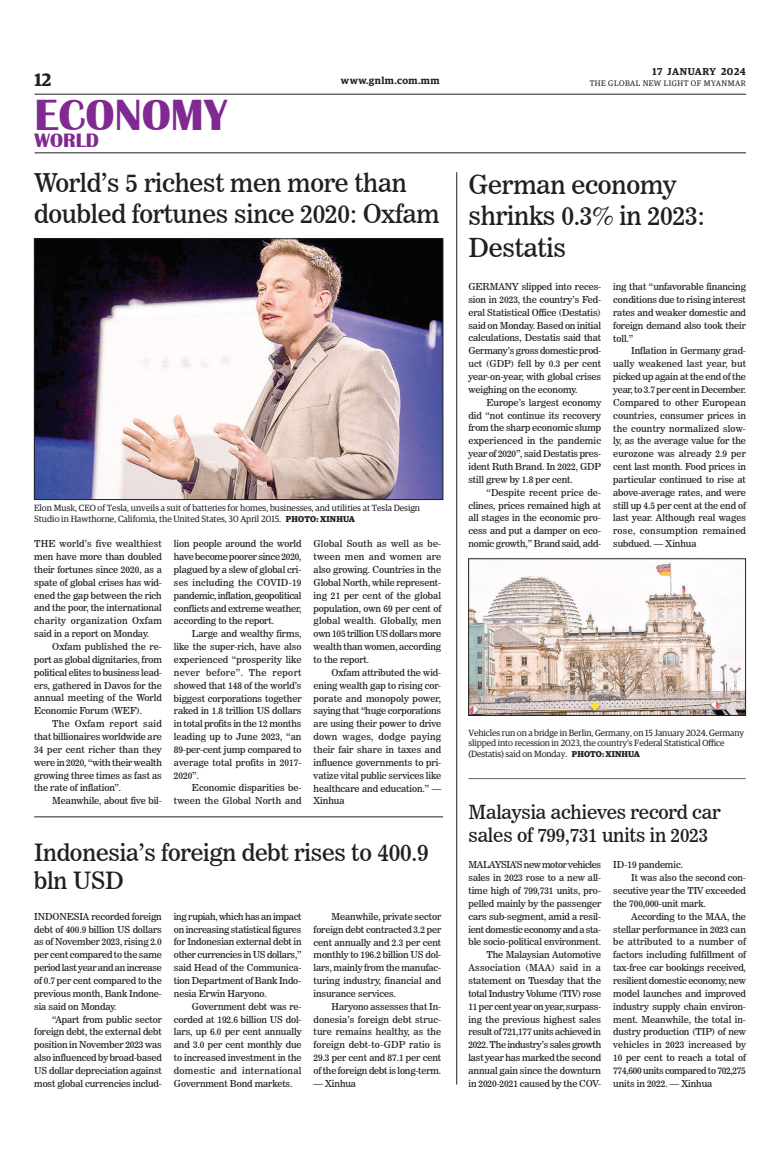
<style>
.page{position:relative;width:773px;height:1152px;background:#fff}
.page>*{position:absolute;margin:0;border:0;box-sizing:border-box;transform-origin:0 0}
.t1{font:700 45px "Britannic";color:#802990}
._2_Clm_Head{font:26px/31.2px "News 706 BT Roman C";letter-spacing:-.01em;color:#231f20}
._2_Clm_Head-2{font:25.7px/30.9px "News 706 BT Roman C";letter-spacing:-.01em;color:#231f20}
._2_Clm_Head-3{font:23.7px/28.4px "News 706 BT Roman C";letter-spacing:-.01em;color:#231f20}
.t2{font:700 20px "Britannic";color:#802990}
._2_Clm_Head-4{font:19.3px/23.2px "News 706 BT Roman C";letter-spacing:-.01em;color:#231f20}
.t3{font:600 18px "Guardian Egyp";color:#231f20}
.t4{font:600 10px "Guardian Egyp";letter-spacing:.045em;color:#231f20}
._2nd_Body{font:9.5px/12.9px "News 706 BT Roman C";letter-spacing:-.01em;color:#231f20;text-align:justify}
.Normal_Para{font:9.5px/12.9px "News 706 BT Roman C";letter-spacing:-.01em;color:#231f20;text-align:justify}
.t5{font:9px/10.8px "Guardian Egyp";color:#231f20}
.t6{font:8px "Guardian Egyp";letter-spacing:.06em;color:#231f20}
.s1{font-weight:700;font-size:8.5px}
</style>
<div class="page">
<hr style="left:35px;top:94px;width:711px;height:1px;background:#231f20">
<hr style="left:35px;top:152px;width:711px;height:1px;background:#231f20">
<img style="left:470px;top:562px;width:273px;height:152px">
<div style="left:468px;top:559px;width:277px;height:157px;border:1px solid #231f20"></div>
<hr style="left:456px;top:172px;width:1px;height:913px;background:#231f20">
<img style="left:36px;top:241px;width:405px;height:257px">
<div style="left:34px;top:239px;width:409px;height:261px;border:1px solid #231f20"></div>
<hr style="left:34px;top:817px;width:409px;height:1px;background:#231f20">
<hr style="left:468px;top:778px;width:277px;height:1px;background:#231f20">
<h3 class="t3" style="left:35px;top:67px;width:18px">12</h3>
<h1 class="t1" style="left:35px;top:89px;width:194px">ECONOMY</h1>
<h3 class="t2" style="left:35px;top:129px;width:66px">WORLD</h3>
<p class="t4" style="left:652px;top:64px;width:95px">17 JANUARY 2024</p>
<p class="t4" style="left:341px;top:73px;width:100px">www.gnlm.com.mm</p>
<p class="t6" style="left:589px;top:78px;width:158px">THE GLOBAL NEW LIGHT OF MYANMAR</p>
<p class="_2_Clm_Head-2" style="left:34px;top:167px;width:407px">World’s 5 richest men more than doubled fortunes since 2020: Oxfam</p>
<p class="t5" style="left:34px;top:502px;width:387px">Elon Musk, CEO of Tesla, unveils a suit of batteries for homes, businesses, and utilities at Tesla Design<br>Studio in Hawthorne, California, the United States, 30 April 2015. <span class="s1">PHOTO: XINHUA</span></p>
<p class="Normal_Para" style="left:34px;top:537px;width:129px">THE world’s five wealthiest men have more than doubled their fortunes since 2020, as a spate of global crises has wid&shy;ened the gap between the rich and the poor, the international charity organization Oxfam said in a report on Monday.</p>
<p class="_2nd_Body" style="left:34px;top:640px;width:129px;text-indent:18px">Oxfam published the re&shy;port as global dignitaries, from political elites to business lead&shy;ers, gathered in Davos for the annual meeting of the World Economic Forum (WEF).</p>
<p class="_2nd_Body" style="left:34px;top:717px;width:129px;text-indent:18px">The Oxfam report said that billionaires worldwide are 34 per cent richer than they were in 2020, “with their wealth growing three times as fast as the rate of inflation”.</p>
<p class="_2nd_Body" style="left:52px;top:794px;width:111px">Meanwhile, about five bil-</p>
<p class="_2nd_Body" style="left:174px;top:537px;width:129px">lion people around the world have become poorer since 2020, plagued by a slew of global cri&shy;ses including the COVID-19 pandemic, inflation, geopolitical conflicts and extreme weather, according to the report.</p>
<p class="_2nd_Body" style="left:174px;top:627px;width:129px;text-indent:18px">Large and wealthy firms, like the super-rich, have also experienced “prosperity like never before”. The report showed that 148 of the world’s biggest corporations together raked in 1.8 trillion US dollars in total profits in the 12 months leading up to June 2023, “an 89-per-cent jump compared to average total profits in 2017- 2020”.</p>
<p class="_2nd_Body" style="left:174px;top:782px;width:129px;text-align:right">Economic disparities be&shy;tween the Global North and</p>
<p class="_2nd_Body" style="left:313px;top:537px;width:129px">Global South as well as be&shy;tween men and women are also growing. Countries in the Global North, while represent&shy;ing 21 per cent of the global population, own 69 per cent of global wealth. Globally, men own 105 trillion US dollars more wealth than women, according to the report.</p>
<p class="_2nd_Body" style="left:313px;top:666px;width:129px;text-indent:18px">Oxfam attributed the wid&shy;ening wealth gap to rising cor&shy;porate and monopoly power, saying that “huge corporations are using their power to drive down wages, dodge paying their fair share in taxes and influence governments to pri&shy;vatize vital public services like healthcare and education.” — Xinhua</p>
<p class="_2_Clm_Head-3" style="left:34px;top:838px;width:396px">Indonesia’s foreign debt rises to 400.9 bln USD</p>
<p class="Normal_Para" style="left:34px;top:910px;width:129px">INDONESIA recorded foreign debt of 400.9 billion US dollars as of November 2023, rising 2.0 per cent compared to the same period last year and an increase of 0.7 per cent compared to the previous month, Bank Indone&shy;sia said on Monday.</p>
<p class="_2nd_Body" style="left:34px;top:1013px;width:129px;text-indent:18px">“Apart from public sector foreign debt, the external debt position in November 2023 was also influenced by broad-based US dollar depreciation against most global currencies includ-</p>
<p class="_2nd_Body" style="left:174px;top:910px;width:129px">ing rupiah, which has an impact on increasing statistical figures for Indonesian external debt in other currencies in US dollars,” said Head of the Communica&shy;tion Department of Bank Indo&shy;nesia Erwin Haryono.</p>
<p class="_2nd_Body" style="left:174px;top:1000px;width:129px;text-indent:18px">Government debt was re&shy;corded at 192.6 billion US dol&shy;lars, up 6.0 per cent annually and 3.0 per cent monthly due to increased investment in the domestic and international Government Bond markets.</p>
<p class="_2nd_Body" style="left:313px;top:910px;width:129px;text-indent:18px">Meanwhile, private sector foreign debt contracted 3.2 per cent annually and 2.3 per cent monthly to 196.2 billion US dol&shy;lars, mainly from the manufac&shy;turing industry, financial and insurance services.</p>
<p class="_2nd_Body" style="left:313px;top:1000px;width:129px;text-indent:18px">Haryono assesses that In&shy;donesia’s foreign debt struc&shy;ture remains healthy, as the foreign debt-to-GDP ratio is 29.3 per cent and 87.1 per cent of the foreign debt is long-term.</p>
<p class="_2nd_Body" style="left:313px;top:1077px;width:44px">— Xinhua</p>
<p class="_2_Clm_Head" style="left:468px;top:169px;width:238px">German economy shrinks 0.3% in 2023:<br>Destatis</p>
<p class="Normal_Para" style="left:468px;top:280px;width:134px">GERMANY slipped into reces&shy;sion in 2023, the country’s Fed&shy;eral Statistical Office (Destatis) said on Monday. Based on initial calculations, Destatis said that Germany’s gross domestic prod&shy;uct (GDP) fell by 0.3 per cent year-on-year, with global crises weighing on the economy.</p>
<p class="_2nd_Body" style="left:468px;top:396px;width:134px;text-indent:18px">Europe’s largest economy did “not continue its recovery from the sharp economic slump experienced in the pandemic year of 2020”, said Destatis pres&shy;ident Ruth Brand. In 2022, GDP still grew by 1.8 per cent.</p>
<p class="_2nd_Body" style="left:468px;top:486px;width:134px;text-indent:18px">“Despite recent price de&shy;clines, prices remained high at all stages in the economic pro&shy;cess and put a damper on eco&shy;nomic growth,” Brand said, add-</p>
<p class="_2nd_Body" style="left:613px;top:280px;width:134px">ing that “unfavorable financing conditions due to rising interest rates and weaker domestic and foreign demand also took their toll.”</p>
<p class="_2nd_Body" style="left:613px;top:345px;width:134px;text-indent:18px">Inflation in Germany grad&shy;ually weakened last year, but picked up again at the end of the year, to 3.7 per cent in December.<br>Compared to other European countries, consumer prices in the country normalized slow&shy;ly, as the average value for the eurozone was already 2.9 per cent last month. Food prices in particular continued to rise at above-average rates, and were still up 4.5 per cent at the end of last year. Although real wages rose, consumption remained subdued. — Xinhua</p>
<p class="t5" style="left:468px;top:727px;width:277px">Vehicles run on a bridge in Berlin, Germany, on 15 January 2024. Germany slipped into recession in 2023, the country’s Federal Statistical Office (Destatis) said on Monday. <span class="s1">PHOTO: XINHUA</span></p>
<p class="_2_Clm_Head-4" style="left:468px;top:800px;width:253px">Malaysia achieves record car sales of 799,731 units in 2023</p>
<p class="Normal_Para" style="left:468px;top:858px;width:134px">MALAYSIA’S new motor vehicles sales in 2023 rose to a new all&shy;time high of 799,731 units, pro&shy;pelled mainly by the passenger cars sub-segment, amid a resil&shy;ient domestic economy and a sta&shy;ble socio-political environment.</p>
<p class="_2nd_Body" style="left:468px;top:948px;width:134px;text-indent:18px">The Malaysian Automotive Association (MAA) said in a statement on Tuesday that the total Industry Volume (TIV) rose 11 per cent year on year, surpass&shy;ing the previous highest sales result of 721,177 units achieved in 2022. The industry’s sales growth last year has marked the second annual gain since the downturn in 2020-2021 caused by the COV-</p>
<p class="_2nd_Body" style="left:613px;top:858px;width:71px">ID-19 pandemic.</p>
<p class="_2nd_Body" style="left:613px;top:871px;width:134px;text-indent:18px">It was also the second con&shy;secutive year the TIV exceeded the 700,000-unit mark.</p>
<p class="_2nd_Body" style="left:613px;top:910px;width:134px;text-indent:18px">According to the MAA, the stellar performance in 2023 can be attributed to a number of factors including fulfillment of tax-free car bookings received, resilient domestic economy, new model launches and improved industry supply chain environ&shy;ment. Meanwhile, the total in&shy;dustry production (TIP) of new vehicles in 2023 increased by 10 per cent to reach a total of 774,600 units compared to 702,275 units in 2022. — Xinhua</p>
</div>
